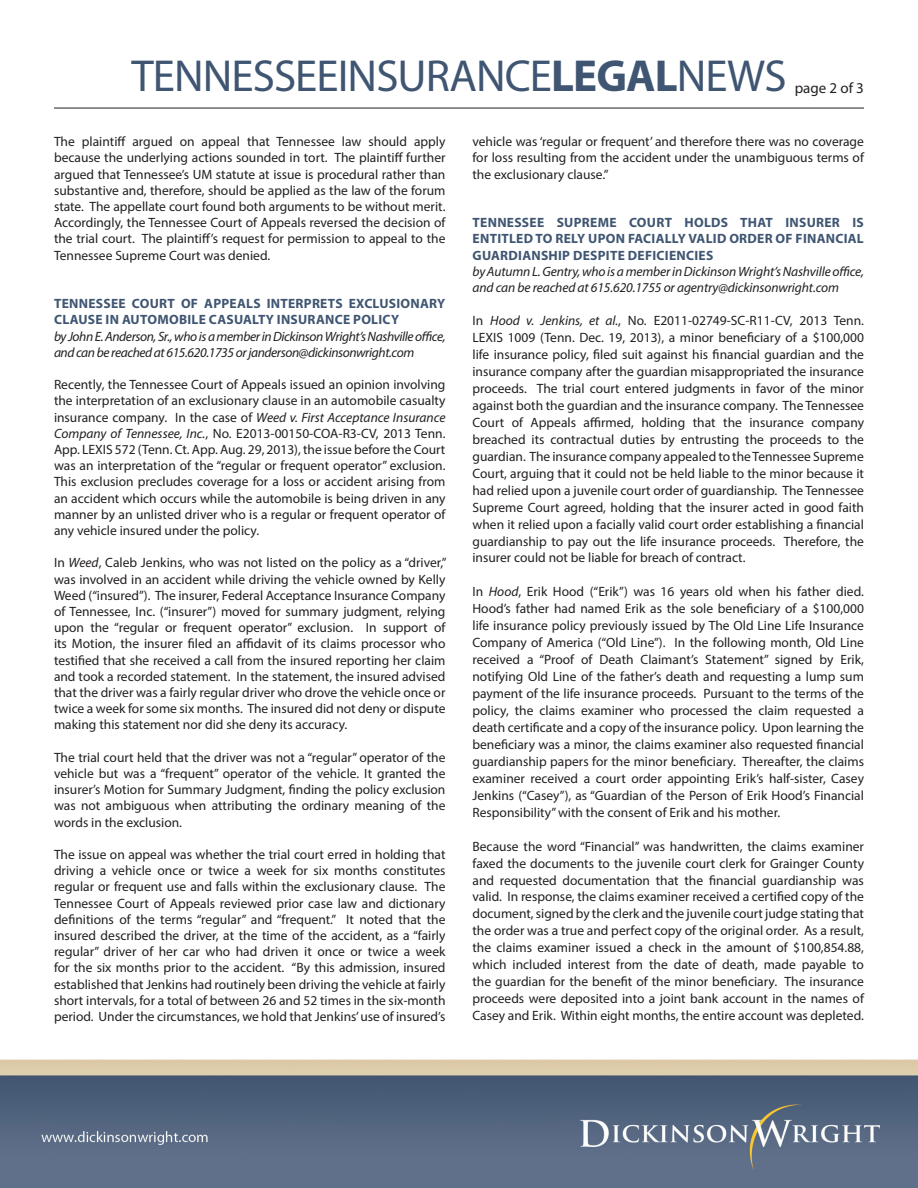
<style>
.page{position:relative;width:918px;height:1188px;background:#fff}
.page>*{position:absolute;margin:0;border:0;box-sizing:border-box;transform-origin:0 0}
.t1{font:45px "Myriad Pro";letter-spacing:-.02em;color:#3f5572}
.t2{font:15px "Myriad Pro";color:#231f20}
.t3{font:13.5px/16.2px "Myriad Pro";color:#231f20;text-align:justify}
.t4{font:italic 13.5px/16.2px "Myriad Pro";letter-spacing:-.025em;color:#231f20}
.t5{font:700 13.5px/16.2px "Myriad Pro";letter-spacing:.02em;color:#3f5572}
.s1{font-weight:700}
.s2{font-style:italic}
</style>
<div class="page">
<img style="left:0;top:107px;width:918px;height:1081px">
<hr style="left:54px;top:108px;width:810px;height:1px;background:#231f20">
<p class="t1" style="left:131px;top:48px;width:657px">TENNESSEEINSURANCE<span class="s1">LEGAL</span>NEWS</p>
<p class="t2" style="left:795px;top:78px;width:71px">page 2 of 3</p>
<p class="t3" style="left:54px;top:133px;width:393px">The plaintiff argued on appeal that Tennessee law should apply because the underlying actions sounded in tort. The plaintiff further argued that Tennessee’s UM statute at issue is procedural rather than substantive and, therefore, should be applied as the law of the forum state. The appellate court found both arguments to be without merit.<br>Accordingly, the Tennessee Court of Appeals reversed the decision of the trial court. The plaintiff’s request for permission to appeal to the Tennessee Supreme Court was denied.</p>
<p class="t5" style="left:54px;top:295px;width:393px">TENNESSEE COURT OF APPEALS INTERPRETS EXCLUSIONARY<br>CLAUSE IN AUTOMOBILE CASUALTY INSURANCE POLICY</p>
<p class="t4" style="left:54px;top:328px;width:393px">by John E. Anderson, Sr., who is a member in Dickinson Wright’s Nashville office, and can be reached at 615.620.1735 or janderson@dickinsonwright.com</p>
<p class="t3" style="left:54px;top:376px;width:393px">Recently, the Tennessee Court of Appeals issued an opinion involving the interpretation of an exclusionary clause in an automobile casualty insurance company. In the case of <span class="s2">Weed v. First Acceptance Insurance Company of Tennessee, Inc.</span>, No. E2013-00150-COA-R3-CV, 2013 Tenn.<br>App. LEXIS 572 (Tenn. Ct. App. Aug. 29, 2013), the issue before the Court was an interpretation of the “regular or frequent operator” exclusion.<br>This exclusion precludes coverage for a loss or accident arising from an accident which occurs while the automobile is being driven in any manner by an unlisted driver who is a regular or frequent operator of any vehicle insured under the policy.</p>
<p class="t3" style="left:54px;top:555px;width:394px">In <span class="s2">Weed</span>, Caleb Jenkins, who was not listed on the policy as a “driver,” was involved in an accident while driving the vehicle owned by Kelly Weed (“insured”). The insurer, Federal Acceptance Insurance Company of Tennessee, Inc. (“insurer”) moved for summary judgment, relying upon the “regular or frequent operator” exclusion. In support of its Motion, the insurer filed an affidavit of its claims processor who testified that she received a call from the insured reporting her claim and took a recorded statement. In the statement, the insured advised that the driver was a fairly regular driver who drove the vehicle once or twice a week for some six months. The insured did not deny or dispute making this statement nor did she deny its accuracy.</p>
<p class="t3" style="left:54px;top:749px;width:393px">The trial court held that the driver was not a “regular” operator of the vehicle but was a “frequent” operator of the vehicle. It granted the insurer’s Motion for Summary Judgment, finding the policy exclusion was not ambiguous when attributing the ordinary meaning of the words in the exclusion.</p>
<p class="t3" style="left:54px;top:846px;width:393px">The issue on appeal was whether the trial court erred in holding that driving a vehicle once or twice a week for six months constitutes regular or frequent use and falls within the exclusionary clause. The Tennessee Court of Appeals reviewed prior case law and dictionary definitions of the terms “regular” and “frequent.” It noted that the insured described the driver, at the time of the accident, as a “fairly regular” driver of her car who had driven it once or twice a week for the six months prior to the accident. “By this admission, insured established that Jenkins had routinely been driving the vehicle at fairly short intervals, for a total of between 26 and 52 times in the six-month period. Under the circumstances, we hold that Jenkins’ use of insured’s</p>
<p class="t3" style="left:472px;top:133px;width:393px">vehicle was ‘regular or frequent’ and therefore there was no coverage for loss resulting from the accident under the unambiguous terms of the exclusionary clause.”</p>
<p class="t5" style="left:473px;top:214px;width:393px;text-align:justify">TENNESSEE SUPREME COURT HOLDS THAT INSURER IS ENTITLED TO RELY UPON FACIALLY VALID ORDER OF FINANCIAL GUARDIANSHIP DESPITE DEFICIENCIES</p>
<p class="t4" style="left:472px;top:263px;width:393px">by Autumn L. Gentry, who is a member in Dickinson Wright’s Nashville office, and can be reached at 615.620.1755 or agentry@dickinsonwright.com</p>
<p class="t3" style="left:472px;top:312px;width:393px;line-height:17px">In <span class="s2">Hood v. Jenkins, et al.</span>, No. E2011-02749-SC-R11-CV, 2013 Tenn.<br>LEXIS 1009 (Tenn. Dec. 19, 2013), a minor beneficiary of a $100,000 life insurance policy, filed suit against his financial guardian and the insurance company after the guardian misappropriated the insurance proceeds. The trial court entered judgments in favor of the minor against both the guardian and the insurance company. The Tennessee Court of Appeals affirmed, holding that the insurance company breached its contractual duties by entrusting the proceeds to the guardian. The insurance company appealed to the Tennessee Supreme Court, arguing that it could not be held liable to the minor because it had relied upon a juvenile court order of guardianship. The Tennessee Supreme Court agreed, holding that the insurer acted in good faith when it relied upon a facially valid court order establishing a financial guardianship to pay out the life insurance proceeds. Therefore, the insurer could not be liable for breach of contract.</p>
<p class="t3" style="left:472px;top:583px;width:393px;line-height:17px">In <span class="s2">Hood</span>, Erik Hood (“Erik”) was 16 years old when his father died.<br>Hood’s father had named Erik as the sole beneficiary of a $100,000 life insurance policy previously issued by The Old Line Life Insurance Company of America (“Old Line”). In the following month, Old Line received a “Proof of Death Claimant’s Statement” signed by Erik, notifying Old Line of the father’s death and requesting a lump sum payment of the life insurance proceeds. Pursuant to the terms of the policy, the claims examiner who processed the claim requested a death certificate and a copy of the insurance policy. Upon learning the beneficiary was a minor, the claims examiner also requested financial guardianship papers for the minor beneficiary. Thereafter, the claims examiner received a court order appointing Erik’s half-sister, Casey Jenkins (“Casey”), as “Guardian of the Person of Erik Hood’s Financial Responsibility” with the consent of Erik and his mother.</p>
<p class="t3" style="left:472px;top:837px;width:393px;line-height:17px">Because the word “Financial” was handwritten, the claims examiner faxed the documents to the juvenile court clerk for Grainger County and requested documentation that the financial guardianship was valid. In response, the claims examiner received a certified copy of the document, signed by the clerk and the juvenile court judge stating that the order was a true and perfect copy of the original order. As a result, the claims examiner issued a check in the amount of $100,854.88, which included interest from the date of death, made payable to the guardian for the benefit of the minor beneficiary. The insurance proceeds were deposited into a joint bank account in the names of Casey and Erik. Within eight months, the entire account was depleted.</p>
</div>
